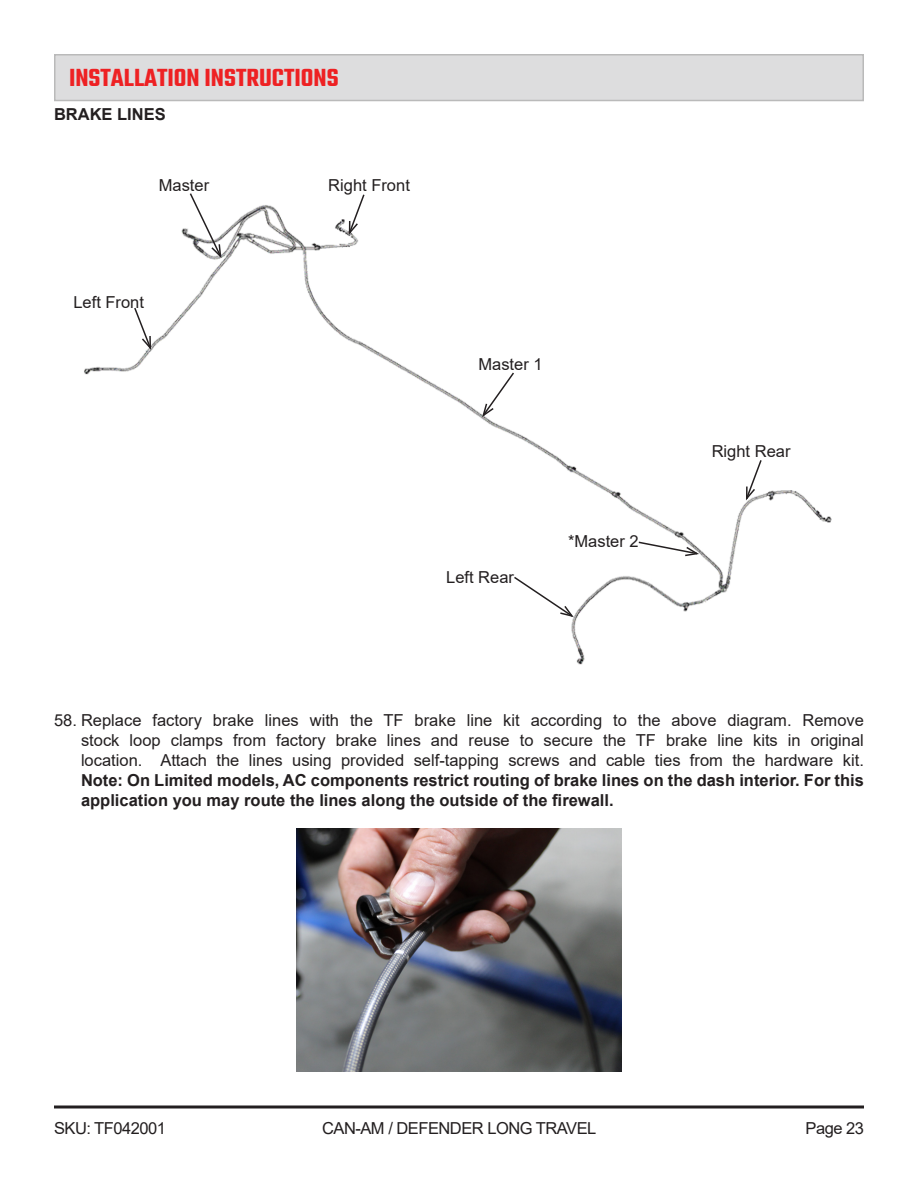
<style>
.page{position:relative;width:918px;height:1188px;background:#fff}
.page>*{position:absolute;margin:0;border:0;box-sizing:border-box;transform-origin:0 0}
.t1{font:600 27px "Teko";color:#ee2123}
.t2{font:16.5px/19.8px "Arial";color:#231f20;text-align:justify}
.t3{font:16.5px "Arial";letter-spacing:-.03em;color:#231f20}
.t4{font:700 16.5px "Arial";color:#231f20}
.s1{font-weight:700}
</style>
<div class="page">
<div style="left:55px;top:55px;width:808px;height:46px;background:#ddddde"></div>
<div style="left:54px;top:54px;width:810px;height:47px;border:2px solid #bababa"></div>
<img style="left:84px;top:205px;width:748px;height:460px">
<img style="left:297px;top:829px;width:324px;height:243px">
<hr style="left:54px;top:1106px;width:810px;height:2px;background:#231f20">
<svg style="left:348px;top:194px;width:18px;height:43px"></svg>
<svg style="left:188px;top:193px;width:34px;height:67px"></svg>
<svg style="left:133px;top:306px;width:19px;height:46px"></svg>
<svg style="left:481px;top:371px;width:35px;height:48px"></svg>
<svg style="left:512px;top:575px;width:64px;height:43px"></svg>
<svg style="left:745px;top:458px;width:18px;height:45px"></svg>
<svg style="left:637px;top:541px;width:64px;height:16px"></svg>
<p class="t1" style="left:69px;top:61px;width:271px">INSTALLATION INSTRUCTIONS</p>
<p class="t4" style="left:54px;top:103px;width:113px">BRAKE LINES</p>
<p class="t2" style="left:159px;top:175px;width:52px">Master</p>
<p class="t2" style="left:328px;top:175px;width:83px">Right Front</p>
<p class="t2" style="left:73px;top:292px;width:72px">Left Front</p>
<p class="t2" style="left:478px;top:354px;width:66px">Master 1</p>
<p class="t2" style="left:446px;top:567px;width:69px">Left Rear</p>
<p class="t2" style="left:568px;top:532px;width:72px">*Master 2</p>
<p class="t2" style="left:712px;top:442px;width:80px">Right Rear</p>
<p class="t2" style="left:81px;top:711px;width:784px;text-indent:-27px">58. Replace factory brake lines with the TF brake line kit according to the above diagram. Remove stock loop clamps from factory brake lines and reuse to secure the TF brake line kits in original location. Attach the lines using provided self-tapping screws and cable ties from the hardware kit.<br><span class="s1">Note: On Limited models, AC components restrict routing of brake lines on the dash interior. For this application you may route the lines along the outside of the firewall.</span></p>
<p class="t3" style="left:54px;top:1117px;width:114px">SKU: TF042001</p>
<p class="t3" style="left:322px;top:1117px;width:276px">CAN-AM / DEFENDER LONG TRAVEL</p>
<p class="t2" style="left:805px;top:1118px;width:60px">Page 23</p>
</div>
